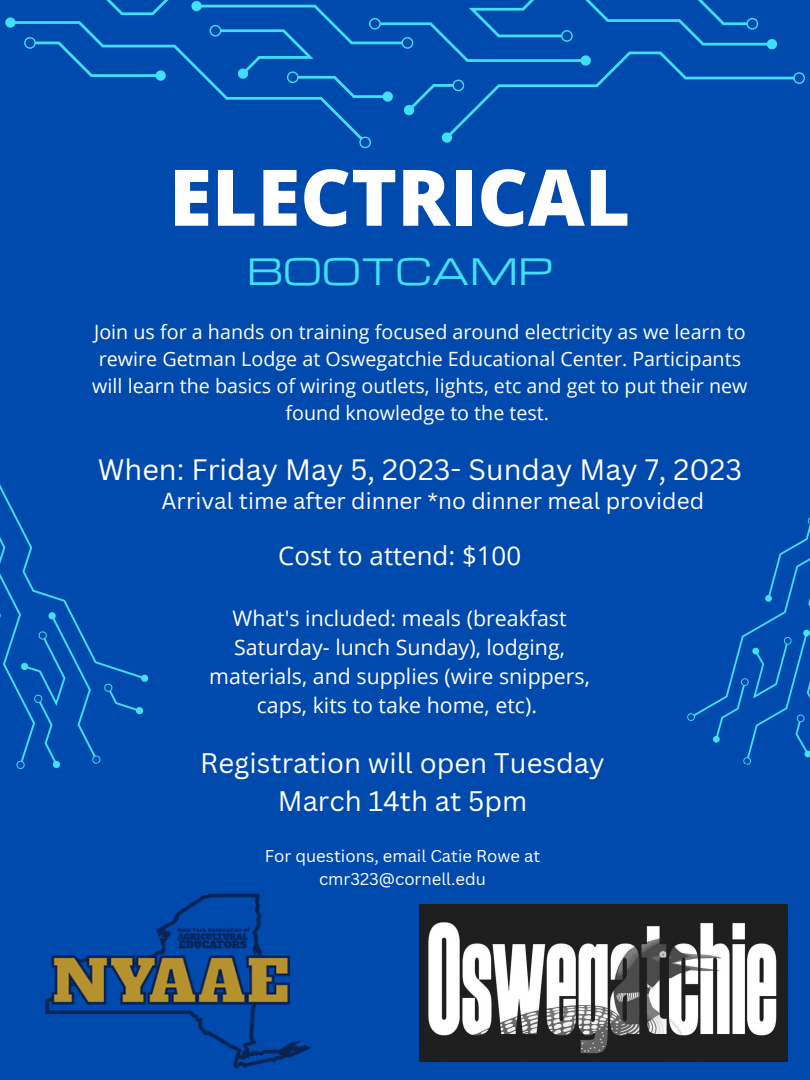
<style>
.page{position:relative;width:810px;height:1080px;background:#004aad}
.page>*{position:absolute;margin:0;border:0;box-sizing:border-box;transform-origin:0 0}
.t1{font:800 78.19px "Open Sans";color:#fff}
.t2{font:35.5px "Michroma";color:#40e1fe}
.t3{font:28.75px "Canva Sans";color:#fff}
.t4{font:27.5px/38.4px "Canva Sans";color:#fff;text-align:center}
.t5{font:25.88px "Open Sans";color:#fff}
.t6{font:22.5px "Canva Sans";color:#fff}
.t7{font:21.38px/29.2px "Open Sans";color:#fff;text-align:center}
.t8{font:19.69px/27px "Open Sans";color:#fff;text-align:center}
.t9{font:16.62px/23.1px "Canva Sans";color:#fff;text-align:center}
</style>
<div class="page">
<svg style="left:5px;top:0;width:800px;height:148px"></svg>
<img style="left:45px;top:893px;width:266px;height:176px">
<img style="left:420px;top:905px;width:368px;height:156px">
<svg style="left:0;top:500px;width:145px;height:269px"></svg>
<svg style="left:687px;top:517px;width:123px;height:248px"></svg>
<h1 class="t1" style="left:169px;top:142px;width:463px">ELECTRICAL</h1>
<h2 class="t2" style="left:247px;top:244px;width:307px">BOOTCAMP</h2>
<p class="t8" style="left:92px;top:317px;width:657px">Join us for a hands on training focused around electricity as we learn to rewire Getman Lodge at Oswegatchie Educational Center. Participants will learn the basics of wiring outlets, lights, etc and get to put their new found knowledge to the test.</p>
<h3 class="t3" style="left:98px;top:449px;width:646px">When: Friday May 5, 2023- Sunday May 7, 2023</h3>
<p class="t6" style="left:162px;top:485px;width:544px">Arrival time after dinner *no dinner meal provided</p>
<h3 class="t5" style="left:278px;top:538px;width:245px">Cost to attend: $100</h3>
<p class="t7" style="left:209px;top:603px;width:382px">What's included: meals (breakfast Saturday- lunch Sunday), lodging, materials, and supplies (wire snippers, caps, kits to take home, etc).</p>
<h3 class="t4" style="left:200px;top:743px;width:406px">Registration will open Tuesday<br>March 14th at 5pm</h3>
<p class="t9" style="left:265px;top:844px;width:277px">For questions, email Catie Rowe at cmr323@cornell.edu</p>
</div>
